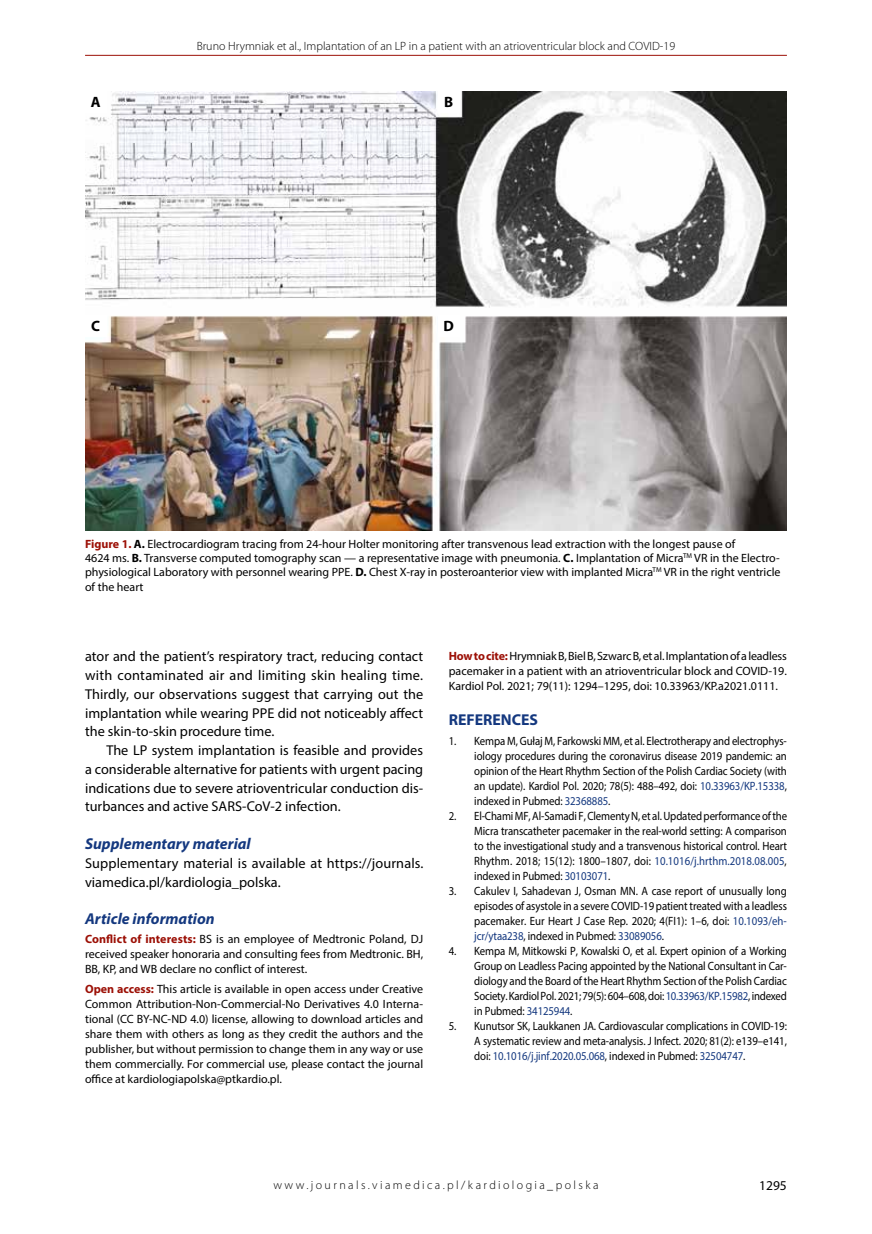
<style>
.page{position:relative;width:872px;height:1234px;background:#fff}
.page>*{position:absolute;margin:0;border:0;box-sizing:border-box;transform-origin:0 0}
.t1{font:italic 700 15.75px "Myriad Pro";color:#14387f}
.t2{font:700 15.75px "Myriad Pro";color:#14387f}
.t3{font:700 15px "Myriad Pro";color:#000}
.t4{font:14.25px/18.8px "Myriad Pro";color:#000;text-align:justify}
.t5{font:13.5px "Myriad Pro";color:#000}
.t6{font:12px/15px "Myriad Pro";color:#000;text-align:justify;scale:.9 1}
.t7{font:12px/15px "Myriad Pro";color:#000;text-align:justify}
.t8{font:300 12px "Myriad Pro";color:#000}
.t9{font:300 12px "Myriad Pro";letter-spacing:.2em;color:#000}
.s1{font-weight:700;color:#9c1006}
.s2{font-weight:700}
.s3{color:#14387f}
</style>
<div class="page">
<hr style="left:85px;top:55px;width:702px;height:1px;background:#9c1006">
<img style="left:85px;top:91px;width:702px;height:439px">
<div style="left:85px;top:91px;width:21px;height:22px;background:#fff"></div>
<div style="left:438px;top:91px;width:21px;height:22px;background:#fff"></div>
<div style="left:85px;top:316px;width:21px;height:21px;background:#fff"></div>
<div style="left:438px;top:316px;width:21px;height:21px;background:#fff"></div>
<p class="t8" style="left:197px;top:40px;width:480px">Bruno Hrymniak et al., Implantation of an LP in a patient with an atrioventricular block and COVID-19</p>
<p class="t3" style="left:91px;top:92px;width:11px">A</p>
<p class="t3" style="left:444px;top:92px;width:11px">B</p>
<p class="t3" style="left:91px;top:316px;width:10px">C</p>
<p class="t3" style="left:443px;top:316px;width:12px">D</p>
<p class="t7" style="left:85px;top:536px;width:697px;line-height:14.4px;text-align:left"><span class="s1">Figure 1.</span> <span class="s2">A.</span> Electrocardiogram tracing from 24-hour Holter monitoring after transvenous lead extraction with the longest pause of<br>4624 ms. <span class="s2">B.</span> Transverse computed tomography scan — a representative image with pneumonia. <span class="s2">C.</span> Implantation of Micra<sup>TM</sup> VR in the Electro&shy;physiological Laboratory with personnel wearing PPE. <span class="s2">D.</span> Chest X-ray in posteroanterior view with implanted Micra<sup>TM</sup> VR in the right ventricle of the heart</p>
<p class="t4" style="left:85px;top:646px;width:340px">ator and the patient’s respiratory tract, reducing contact with contaminated air and limiting skin healing time.<br>Thirdly, our observations suggest that carrying out the implantation while wearing PPE did not noticeably affect the skin-to-skin procedure time.</p>
<p class="t4" style="left:85px;top:740px;width:340px;text-indent:21px">The LP system implantation is feasible and provides a considerable alternative for patients with urgent pacing indications due to severe atrioventricular conduction dis&shy;turbances and active SARS-CoV-2 infection.</p>
<h1 class="t1" style="left:85px;top:833px;width:167px">Supplementary material</h1>
<p class="t4" style="left:85px;top:853px;width:340px">Supplementary material is available at https://journals. viamedica.pl/kardiologia_polska.</p>
<h1 class="t1" style="left:85px;top:908px;width:131px">Article information</h1>
<p class="t7" style="left:85px;top:931px;width:340px"><span class="s1">Conflict of interests:</span> BS is an employee of Medtronic Poland, DJ received speaker honoraria and consulting fees from Medtronic. BH, BB, KP, and WB declare no conflict of interest.</p>
<p class="t7" style="left:85px;top:980px;width:340px"><span class="s1">Open access:</span> This article is available in open access under Creative Common Attribution-Non-Commercial-No Derivatives 4.0 Interna&shy;tional (CC BY-NC-ND 4.0) license, allowing to download articles and share them with others as long as they credit the authors and the publisher, but without permission to change them in any way or use them commercially. For commercial use, please contact the journal office at kardiologiapolska@ptkardio.pl.</p>
<p class="t7" style="left:449px;top:647px;width:340px"><span class="s1">How to cite:</span>Hrymniak B, Biel B, Szwarc B, et al. Implantation of a leadless pacemaker in a patient with an atrioventricular block and COVID-19.<br>Kardiol Pol. 2021; 79(11): 1294–1295, doi: 10.33963/KP.a2021.0111.</p>
<h1 class="t2" style="left:449px;top:709px;width:91px">REFERENCES</h1>
<p class="t6" style="left:474px;top:732px;width:349px;text-indent:-26px">1. Kempa M, Gułaj M, Farkowski MM, et al. Electrotherapy and electrophys&shy;iology procedures during the coronavirus disease 2019 pandemic: an opinion of the Heart Rhythm Section of the Polish Cardiac Society (with an update). Kardiol Pol. 2020; 78(5): 488–492, doi: <span class="s3">10.33963/KP.15338</span>, indexed in Pubmed: <span class="s3">32368885</span>.</p>
<p class="t6" style="left:474px;top:807px;width:349px;text-indent:-26px">2. El-Chami MF, Al-Samadi F, Clementy N, et al. Updated performance of the Micra transcatheter pacemaker in the real-world setting: A comparison to the investigational study and a transvenous historical control. Heart Rhythm. 2018; 15(12): 1800–1807, doi: <span class="s3">10.1016/j.hrthm.2018.08.005</span>, indexed in Pubmed: <span class="s3">30103071</span>.</p>
<p class="t6" style="left:474px;top:882px;width:349px;text-indent:-26px">3. Cakulev I, Sahadevan J, Osman MN. A case report of unusually long episodes of asystole in a severe COVID-19 patient treated with a leadless pacemaker. Eur Heart J Case Rep. 2020; 4(FI1): 1–6, doi: <span class="s3">10.1093/eh&shy;jcr/ytaa238</span>, indexed in Pubmed: <span class="s3">33089056</span>.</p>
<p class="t6" style="left:474px;top:942px;width:349px;text-indent:-26px">4. Kempa M, Mitkowski P, Kowalski O, et al. Expert opinion of a Working Group on Leadless Pacing appointed by the National Consultant in Car&shy;diology and the Board of the Heart Rhythm Section of the Polish Cardiac Society. Kardiol Pol. 2021; 79(5): 604–608, doi: <span class="s3">10.33963/KP.15982</span>, indexed in Pubmed: <span class="s3">34125944</span>.</p>
<p class="t6" style="left:474px;top:1017px;width:349px;text-indent:-26px">5. Kunutsor SK, Laukkanen JA. Cardiovascular complications in COVID-19:<br>A systematic review and meta-analysis. J Infect. 2020; 81(2): e139–e141, doi: <span class="s3">10.1016/j.jinf.2020.05.068</span>, indexed in Pubmed: <span class="s3">32504747</span>.</p>
<p class="t9" style="left:273px;top:1177px;width:327px">www.journals.viamedica.pl/kardiologia_polska</p>
<p class="t5" style="left:759px;top:1176px;width:29px">1295</p>
</div>
